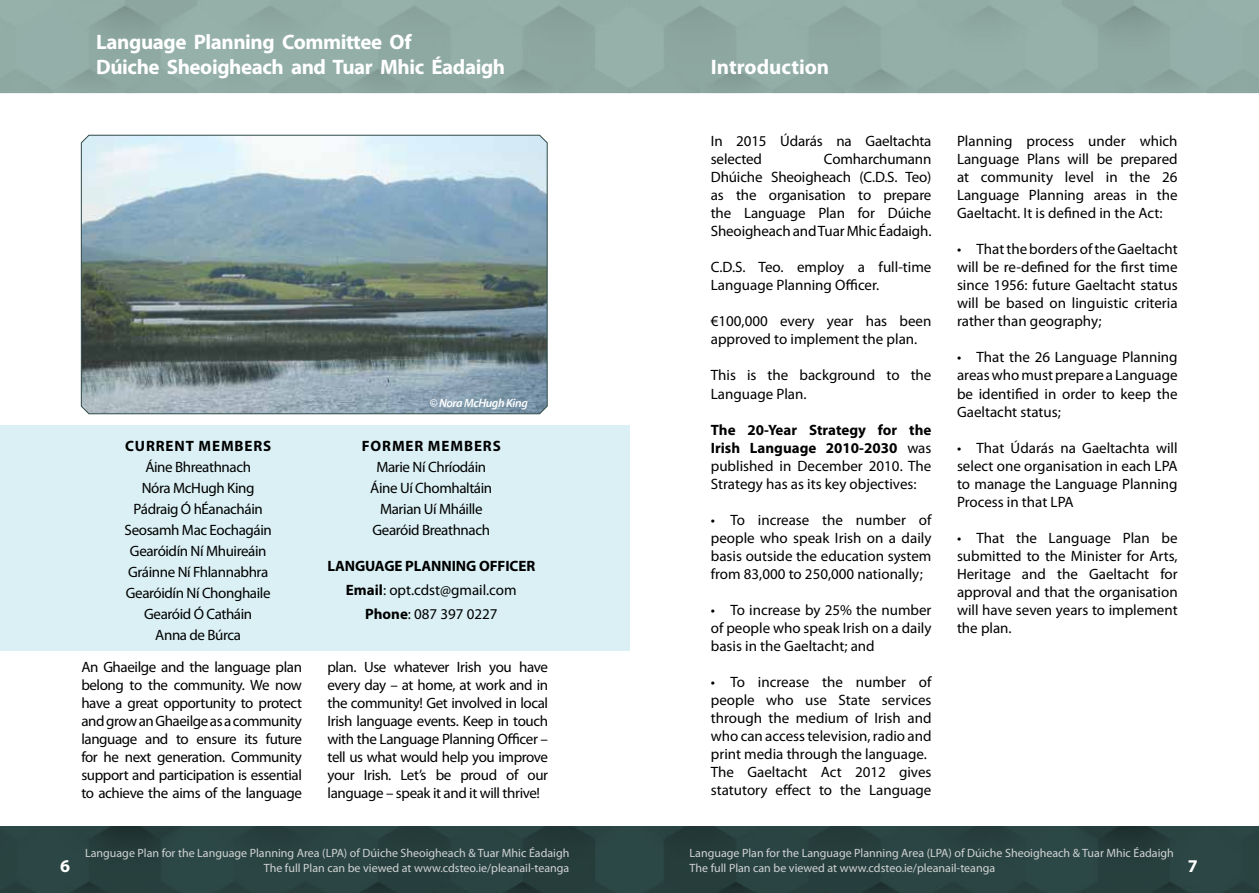
<style>
.page{position:relative;width:1259px;height:893px;background:#fff}
.page>*{position:absolute;margin:0;border:0;box-sizing:border-box;transform-origin:0 0}
.t1{font:700 21px/25.2px "Myriad Pro";letter-spacing:-.02em;color:#fff}
.t2{font:700 21px "Myriad Pro";color:#fff}
.t3{font:700 18px "Myriad Pro";color:#fff}
.t4{font:15px/18px "Myriad Pro";color:#000;text-align:justify}
.t5{font:15px/21px "Myriad Pro";letter-spacing:-.025em;color:#000;text-align:center}
.t6{font:700 15px/24px "Myriad Pro";letter-spacing:-.005em;color:#000;text-align:center}
.t7{font:700 15px "Myriad Pro";letter-spacing:.06em;color:#000}
.t8{font:12px/14.4px "Myriad Pro";color:#d1d3d4;text-align:right}
.t9{font:italic 600 12px "Myriad Pro";letter-spacing:-.03em;color:#fff}
.s1{font-weight:400}
.s2{font-weight:700}
</style>
<div class="page">
<div style="left:0;top:827px;width:1259px;height:66px;background:#2d4947"></div>
<svg style="left:0;top:0;width:1259px;height:93px;background:#90aba4"></svg>
<div style="left:0;top:426px;width:629px;height:225px;background:#daf0f4"></div>
<svg style="left:81px;top:134px;width:467px;height:280px;background:#889ca2"></svg>
<h1 class="t1" style="left:96px;top:29px;width:410px">Language Planning Committee Of<br>Dúiche Sheoigheach and Tuar Mhic Éadaigh</h1>
<p class="t7" style="left:125px;top:436px;width:148px">CURRENT MEMBERS</p>
<p class="t5" style="left:125px;top:456px;width:149px">Áine Bhreathnach<br>Nóra McHugh King<br>Pádraig Ó hÉanacháin<br>Seosamh Mac Eochagáin<br>Gearóidín Ní Mhuireáin<br>Gráinne Ní Fhlannabhra<br>Gearóidín Ní Chonghaile<br>Gearóid Ó Catháin<br>Anna de Búrca</p>
<p class="t9" style="left:429px;top:395px;width:100px">© Nora McHugh King</p>
<p class="t7" style="left:362px;top:436px;width:141px">FORMER MEMBERS</p>
<p class="t5" style="left:370px;top:456px;width:123px">Marie Ní Chríodáin<br>Áine Uí Chomhaltáin<br>Marian Uí Mháille<br>Gearóid Breathnach</p>
<p class="t6" style="left:327px;top:554px;width:209px">LANGUAGE PLANNING OFFICER<br>Email<span class="s1">: opt.cdst@gmail.com<br></span>Phone<span class="s1">: 087 397 0227</span></p>
<p class="t4" style="left:81px;top:658px;width:222px">An Ghaeilge and the language plan belong to the community. We now have a great opportunity to protect and grow an Ghaeilge as a community language and to ensure its future for he next generation. Community support and participation is essential to achieve the aims of the language</p>
<p class="t4" style="left:327px;top:658px;width:222px">plan. Use whatever Irish you have every day – at home, at work and in the community! Get involved in local Irish language events. Keep in touch with the Language Planning Officer – tell us what would help you improve your Irish. Let’s be proud of our language – speak it and it will thrive!</p>
<h1 class="t2" style="left:711px;top:54px;width:120px">Introduction</h1>
<p class="t4" style="left:711px;top:132px;width:222px">In 2015 Údarás na Gaeltachta selected</p>
<p class="t4" style="left:711px;top:150px;width:222px;text-indent:113px">Comharchumann Dhúiche Sheoigheach (C.D.S. Teo) as the organisation to prepare the Language Plan for Dúiche Sheoigheach and Tuar Mhic Éadaigh.</p>
<p class="t4" style="left:711px;top:258px;width:222px">C.D.S. Teo. employ a full-time<br>Language Planning Officer.</p>
<p class="t4" style="left:711px;top:312px;width:222px">€100,000 every year has been approved to implement the plan.</p>
<p class="t4" style="left:711px;top:366px;width:222px">This is the background to the<br>Language Plan.</p>
<p class="t4" style="left:711px;top:420px;width:222px"><span class="s2">The 20-Year Strategy for the Irish Language 2010-2030</span> was published in December 2010. The Strategy has as its key objectives:</p>
<p class="t4" style="left:711px;top:510px;width:222px">• To increase the number of people who speak Irish on a daily basis outside the education system from 83,000 to 250,000 nationally;</p>
<p class="t4" style="left:711px;top:600px;width:222px">• To increase by 25% the number of people who speak Irish on a daily basis in the Gaeltacht; and</p>
<p class="t4" style="left:711px;top:672px;width:222px;text-align:left">• To increase the number of people who use State services through the medium of Irish and who can access television, radio and print media through the language.<br>The Gaeltacht Act 2012 gives statutory effect to the Language</p>
<p class="t4" style="left:957px;top:132px;width:222px">Planning process under which Language Plans will be prepared at community level in the 26<br>Language Planning areas in the Gaeltacht. It is defined in the Act:</p>
<p class="t4" style="left:957px;top:240px;width:222px">• That the borders of the Gaeltacht will be re-defined for the first time since 1956: future Gaeltacht status will be based on linguistic criteria rather than geography;</p>
<p class="t4" style="left:957px;top:348px;width:222px">• That the 26 Language Planning areas who must prepare a Language be identified in order to keep the Gaeltacht status;</p>
<p class="t4" style="left:957px;top:438px;width:222px">• That Údarás na Gaeltachta will select one organisation in each LPA to manage the Language Planning Process in that LPA</p>
<p class="t4" style="left:957px;top:528px;width:222px">• That the Language Plan be submitted to the Minister for Arts, Heritage and the Gaeltacht for approval and that the organisation will have seven years to implement the plan.</p>
<p class="t8" style="left:85px;top:846px;width:486px">Language Plan for the Language Planning Area (LPA) of Dúiche Sheoigheach &amp; Tuar Mhic Éadaigh<br>The full Plan can be viewed at www.cdsteo.ie/pleanail-teanga</p>
<p class="t8" style="left:689px;top:846px;width:486px">Language Plan for the Language Planning Area (LPA) of Dúiche Sheoigheach &amp; Tuar Mhic Éadaigh</p>
<p class="t3" style="left:60px;top:854px;width:11px">6</p>
<p class="t8" style="left:689px;top:860px;width:307px">The full Plan can be viewed at www.cdsteo.ie/pleanail-teanga</p>
<p class="t3" style="left:1188px;top:854px;width:11px">7</p>
</div>
